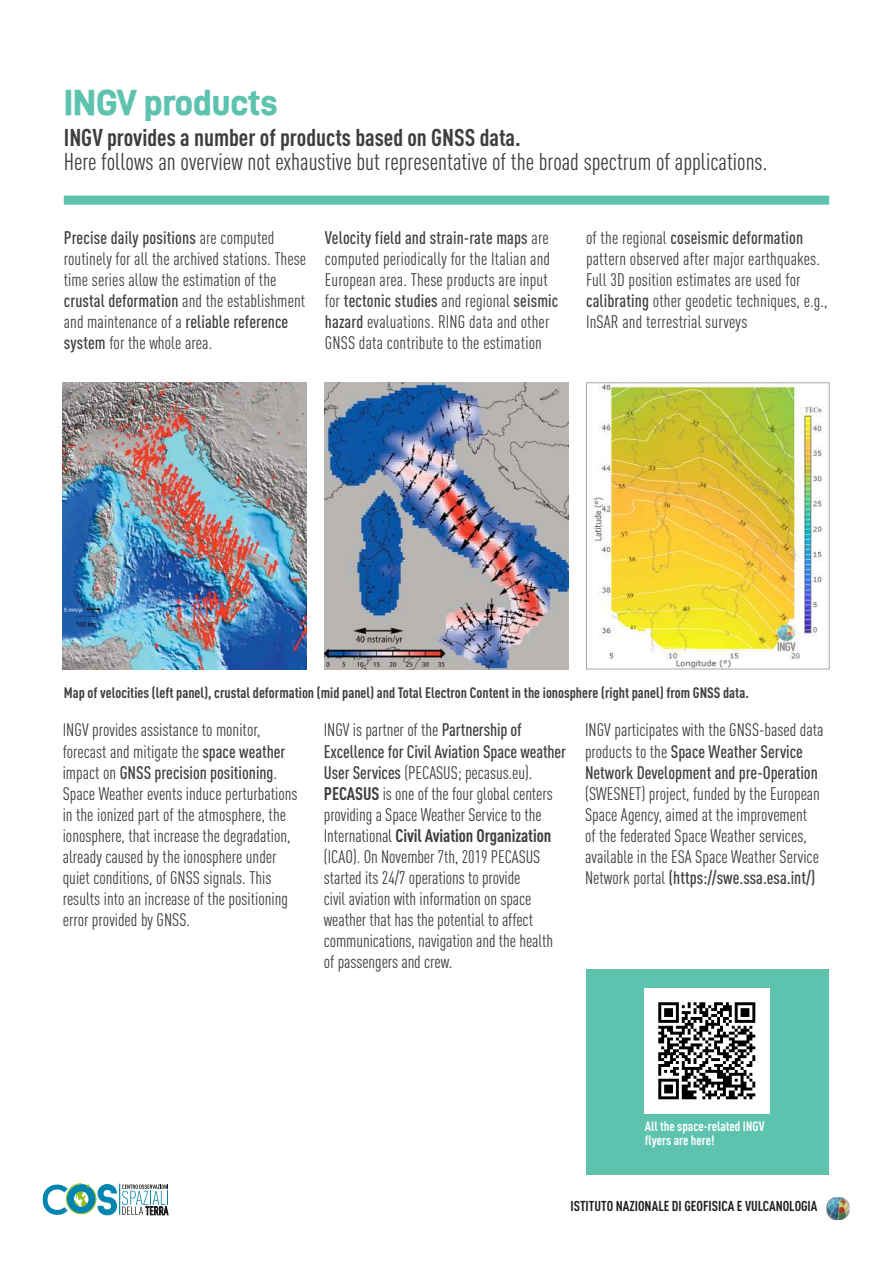
<style>
.page{position:relative;width:893px;height:1263px;background:#fff}
.page>*{position:absolute;margin:0;border:0;box-sizing:border-box;transform-origin:0 0}
.t1{font:36px "D DIN PRO Heavy";color:#5dc3af}
.t2{font:condensed 24px "DIN Pro";color:#3e3e3f}
.t3{font:700 condensed 24px "DIN Pro";color:#3e3e3f}
.t4{font:condensed 18px/21px "DIN Pro";color:#3e3e3f}
.t5{font:500 condensed 18px/21px "DIN Pro";color:#3e3e3f}
.t6{font:700 condensed 15px "DIN Pro";color:#3e3e3f}
.t7{font:700 condensed 14.25px "DIN Pro";color:#231f20}
.t8{font:700 condensed 13.5px/14.2px "DIN Pro";color:#fff}
.s1{font-weight:500}
.s2{font-weight:700}
.s3{font-weight:400}
</style>
<div class="page">
<div style="left:64px;top:196px;width:765px;height:9px;background:#5dc3af"></div>
<img style="left:63px;top:383px;width:244px;height:286px">
<img style="left:325px;top:383px;width:243px;height:286px">
<img style="left:593px;top:385px;width:230px;height:282px">
<div style="left:586px;top:383px;width:243px;height:286px;border:1px solid #a8a9ad"></div>
<img style="left:826px;top:1197px;width:24px;height:23px">
<svg style="left:43px;top:1183px;width:125px;height:32px"></svg>
<hr style="left:119px;top:1184px;width:1px;height:31px;background:#0085b0">
<div style="left:586px;top:969px;width:243px;height:205px;background:#5dc3af"></div>
<img style="left:645px;top:988px;width:125px;height:125px">
<h1 class="t1" style="left:64px;top:82px;width:215px">INGV products</h1>
<h2 class="t3" style="left:64px;top:119px;width:459px">INGV provides a number of products based on GNSS data.</h2>
<h2 class="t2" style="left:64px;top:144px;width:705px">Here follows an overview not exhaustive but representative of the broad spectrum of applications.</h2>
<p class="t4" style="left:64px;top:226px;width:244px"><span class="s1">Precise daily positions</span> are computed routinely for all the archived stations. These time series allow the estimation of the <span class="s1">crustal deformation</span> and the establishment and maintenance of a <span class="s1">reliable reference system</span> for the whole area.</p>
<p class="t4" style="left:325px;top:226px;width:235px"><span class="s1">Velocity field and strain-rate maps</span> are computed periodically for the Italian and European area. These products are input for <span class="s1">tectonic studies</span> and regional <span class="s1">seismic hazard</span> evaluations. RING data and other GNSS data contribute to the estimation</p>
<p class="t4" style="left:586px;top:226px;width:243px">of the regional <span class="s1">coseismic deformation </span>pattern observed after major earthquakes.<br>Full 3D position estimates are used for <span class="s1">calibrating</span> other geodetic techniques, e.g., InSAR and terrestrial surveys</p>
<p class="t6" style="left:64px;top:681px;width:687px">Map of velocities (left panel), crustal deformation (mid panel) and Total Electron Content in the ionosphere (right panel) from GNSS data.</p>
<p class="t4" style="left:63px;top:718px;width:236px">INGV provides assistance to monitor, forecast and mitigate the <span class="s1">space weather </span>impact on <span class="s1">GNSS precision positioning</span>.<br>Space Weather events induce perturbations in the ionized part of the atmosphere, the ionosphere, that increase the degradation, already caused by the ionosphere under quiet conditions, of GNSS signals. This results into an increase of the positioning error provided by GNSS.</p>
<p class="t4" style="left:324px;top:718px;width:244px">INGV is partner of the <span class="s1">Partnership of Excellence for Civil Aviation Space weather User Services</span> (PECASUS; pecasus.eu).<br><span class="s2">PECASUS</span> is one of the four global centers providing a Space Weather Service to the International <span class="s2">Civil Aviation Organization </span>(ICAO). On November 7th, 2019 PECASUS started its 24/7 operations to provide<br>civil aviation with information on space weather that has the potential to affect communications, navigation and the health of passengers and crew.</p>
<p class="t5" style="left:585px;top:718px;width:240px"><span class="s3">INGV participates with the GNSS-based data products to the</span> Space Weather Service<br>Network Development and pre-Operation</p>
<p class="t4" style="left:585px;top:781px;width:237px">(SWESNET) project, funded by the European Space Agency, aimed at the improvement of the federated Space Weather services, available in the ESA Space Weather Service Network portal <span class="s1">(https://swe.ssa.esa.int/)</span></p>
<p class="t8" style="left:645px;top:1118px;width:121px">All the space-related INGV flyers are here!</p>
<p class="t7" style="left:570px;top:1195px;width:248px">ISTITUTO NAZIONALE DI GEOFISICA E VULCANOLOGIA</p>
</div>
